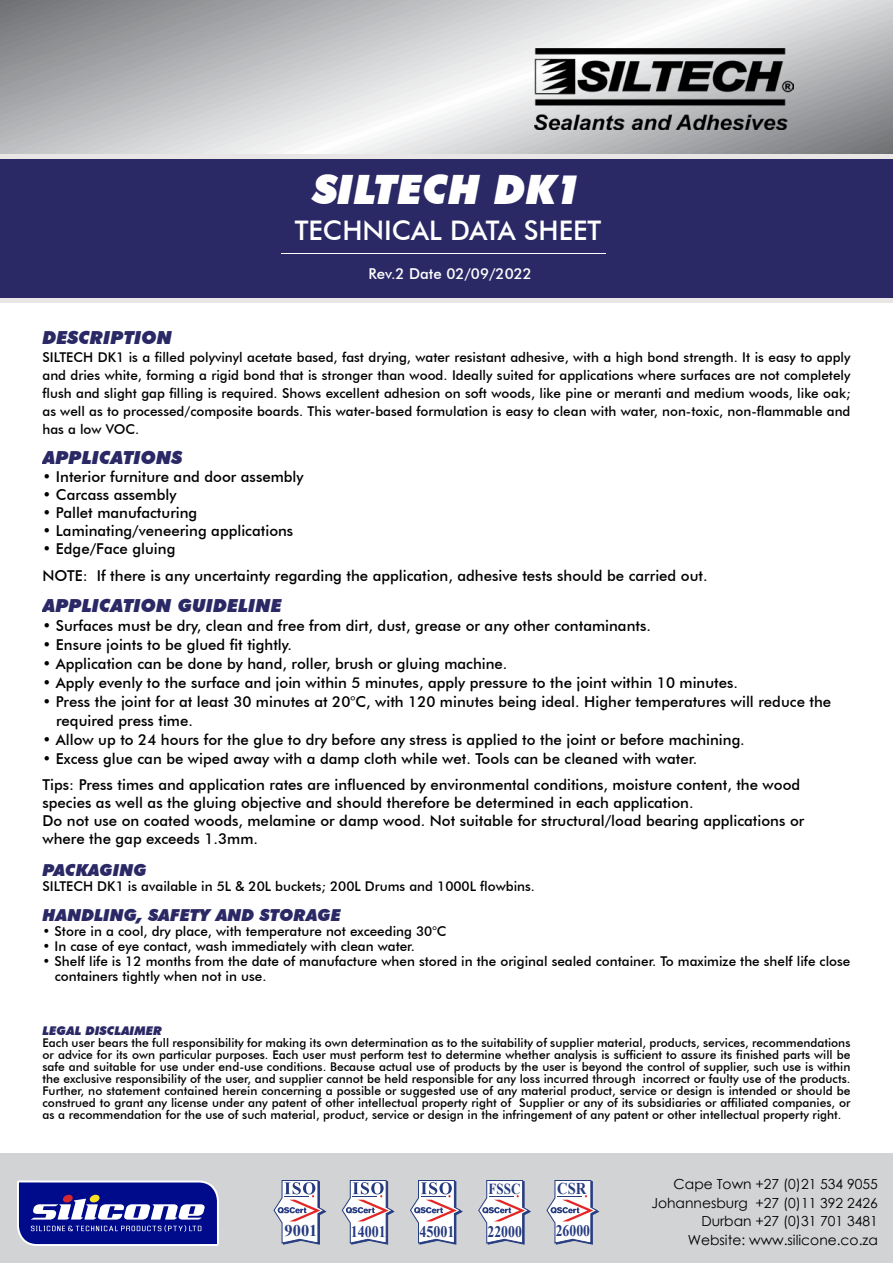
<style>
.page{position:relative;width:893px;height:1263px;background:#fff}
.page>*{position:absolute;margin:0;border:0;box-sizing:border-box;transform-origin:0 0}
.t1{font:italic 900 40.5px "Futura BT";color:#fff}
.t2{font:500 27px "Futura BT";color:#fff}
.t3{font:italic 900 18px "Futura BT";color:#2a2865}
.t4{font:italic 900 16.5px "Futura BT";color:#2a2865}
.t5{font:700 16.5px "Times New Roman";color:#263b80;scale:.88 1}
.t6{font:700 16.35px "Times New Roman";color:#263b80}
.t7{font:700 16.2px "Times New Roman";color:#263b80;scale:.87 1}
.t8{font:700 16.2px "Times New Roman";color:#263b80;scale:.85 1}
.t9{font:700 15.3px "Times New Roman";color:#263b80;scale:.85 1}
.t10{font:500 15px/18px "Futura BT";color:#000}
.t11{font:500 15px "Futura BT";color:#fff}
.t12{font:13.8px/18.5px "Century Gothic";color:#000;text-align:right}
.t13{font:500 13.5px/18px "Futura BT";color:#000;text-align:justify}
.t14{font:500 12px/12px "Futura BT";color:#000;text-align:justify}
.t15{font:italic 900 12px "Futura BT";color:#2a2865}
</style>
<div class="page">
<div style="left:0;top:156px;width:893px;height:142px;background:#2a2865"></div>
<svg style="left:0;top:0;width:893px;height:154px;background:#c3c5c6"></svg>
<img style="left:535px;top:49px;width:259px;height:80px">
<div style="left:0;top:154px;width:893px;height:5px;background:#e8e7e6"></div>
<div style="left:0;top:298px;width:893px;height:5px;background:#e8e7e6"></div>
<div style="left:0;top:1154px;width:893px;height:109px;background:#d1d3d4"></div>
<svg style="left:17px;top:1180px;width:202px;height:66px;background:#4249a7"></svg>
<svg style="left:273px;top:1180px;width:54px;height:65px"></svg>
<svg style="left:341px;top:1180px;width:54px;height:65px"></svg>
<svg style="left:410px;top:1180px;width:53px;height:65px"></svg>
<svg style="left:478px;top:1180px;width:53px;height:65px"></svg>
<svg style="left:546px;top:1180px;width:54px;height:65px"></svg>
<hr style="left:282px;top:253px;width:324px;height:1px;background:#fff">
<h1 class="t1" style="left:313px;top:165px;width:271px">SILTECH DK1</h1>
<h2 class="t2" style="left:295px;top:214px;width:308px">TECHNICAL DATA SHEET</h2>
<p class="t11" style="left:369px;top:264px;width:165px">Rev.2 Date 02/09/2022</p>
<p class="t3" style="left:43px;top:326px;width:131px">DESCRIPTION</p>
<p class="t13" style="left:43px;top:348px;width:809px">SILTECH DK1 is a filled polyvinyl acetate based, fast drying, water resistant adhesive, with a high bond strength. It is easy to apply and dries white, forming a rigid bond that is stronger than wood. Ideally suited for applications where surfaces are not completely flush and slight gap filling is required. Shows excellent adhesion on soft woods, like pine or meranti and medium woods, like oak; as well as to processed/composite boards. This water-based formulation is easy to clean with water, non-toxic, non-flammable and has a low VOC.</p>
<p class="t3" style="left:43px;top:446px;width:141px">APPLICATIONS</p>
<p class="t10" style="left:43px;top:467px;width:263px">• Interior furniture and door assembly</p>
<p class="t10" style="left:43px;top:485px;width:135px">• Carcass assembly</p>
<p class="t10" style="left:43px;top:503px;width:156px">• Pallet manufacturing</p>
<p class="t10" style="left:43px;top:521px;width:252px">• Laminating/veneering applications</p>
<p class="t10" style="left:43px;top:535px;width:667px;line-height:27px">• Edge/Face gluing<br>NOTE: If there is any uncertainty regarding the application, adhesive tests should be carried out.</p>
<p class="t3" style="left:43px;top:594px;width:241px">APPLICATION GUIDELINE</p>
<p class="t10" style="left:43px;top:616px;width:610px">• Surfaces must be dry, clean and free from dirt, dust, grease or any other contaminants.</p>
<p class="t10" style="left:43px;top:635px;width:251px">• Ensure joints to be glued fit tightly.</p>
<p class="t10" style="left:43px;top:654px;width:466px">• Application can be done by hand, roller, brush or gluing machine.</p>
<p class="t10" style="left:43px;top:673px;width:697px">• Apply evenly to the surface and join within 5 minutes, apply pressure to the joint within 10 minutes.</p>
<p class="t10" style="left:56px;top:692px;width:777px;line-height:19px;text-indent:-14px">• Press the joint for at least 30 minutes at 20°C, with 120 minutes being ideal. Higher temperatures will reduce the required press time.</p>
<p class="t10" style="left:43px;top:730px;width:704px">• Allow up to 24 hours for the glue to dry before any stress is applied to the joint or before machining.</p>
<p class="t10" style="left:43px;top:745px;width:759px;line-height:26.5px">• Excess glue can be wiped away with a damp cloth while wet. Tools can be cleaned with water.<br>Tips: Press times and application rates are influenced by environmental conditions, moisture content, the wood</p>
<p class="t10" style="left:43px;top:794px;width:763px">species as well as the gluing objective and should therefore be determined in each application.<br>Do not use on coated woods, melamine or damp wood. Not suitable for structural/load bearing applications or where the gap exceeds 1.3mm.</p>
<p class="t4" style="left:43px;top:860px;width:106px">PACKAGING</p>
<p class="t13" style="left:43px;top:877px;width:494px">SILTECH DK1 is available in 5L &amp; 20L buckets; 200L Drums and 1000L flowbins.</p>
<p class="t4" style="left:43px;top:905px;width:300px">HANDLING, SAFETY AND STORAGE</p>
<p class="t13" style="left:43px;top:922px;width:405px">• Store in a cool, dry place, with temperature not exceeding 30°C</p>
<p class="t13" style="left:43px;top:937px;width:374px">• In case of eye contact, wash immediately with clean water.</p>
<p class="t13" style="left:55px;top:953px;width:797px;line-height:15px;text-indent:-12px">• Shelf life is 12 months from the date of manufacture when stored in the original sealed container. To maximize the shelf life close containers tightly when not in use.</p>
<p class="t15" style="left:43px;top:1023px;width:121px">LEGAL DISCLAIMER</p>
<p class="t14" style="left:43px;top:1036px;width:809px">Each user bears the full responsibility for making its own determination as to the suitability of supplier material, products, services, recommendations or advice for its own particular purposes. Each user must perform test to determine whether analysis is sufficient to assure its finished parts will be safe and suitable for use under end-use conditions. Because actual use of products by the user is beyond the control of supplier, such use is within the exclusive responsibility of the user, and supplier cannot be held responsible for any loss incurred through incorrect or faulty use of the products.<br>Further, no statement contained herein concerning a possible or suggested use of any material product, service or design is intended or should be construed to grant any license under any patent of other intellectual property right of Supplier or any of its subsidiaries or affiliated companies, or as a recommendation for the use of such material, product, service or design in the infringement of any patent or other intellectual property right.</p>
<p class="t9" style="left:489px;top:1177px;width:39px">FSSC</p>
<p class="t6" style="left:285px;top:1219px;width:34px">9001</p>
<p class="t7" style="left:351px;top:1219px;width:42px">14001</p>
<p class="t7" style="left:419px;top:1219px;width:42px">45001</p>
<p class="t8" style="left:488px;top:1219px;width:42px">22000</p>
<p class="t5" style="left:557px;top:1176px;width:34px">CSR</p>
<p class="t8" style="left:556px;top:1219px;width:42px">26000</p>
<p class="t12" style="left:651px;top:1175px;width:228px">Cape Town +27 (0)21 534 9055<br>Johannesburg +27 (0)11 392 2426<br>Durban +27 (0)31 701 3481<br>Website: www.silicone.co.za</p>
</div>
